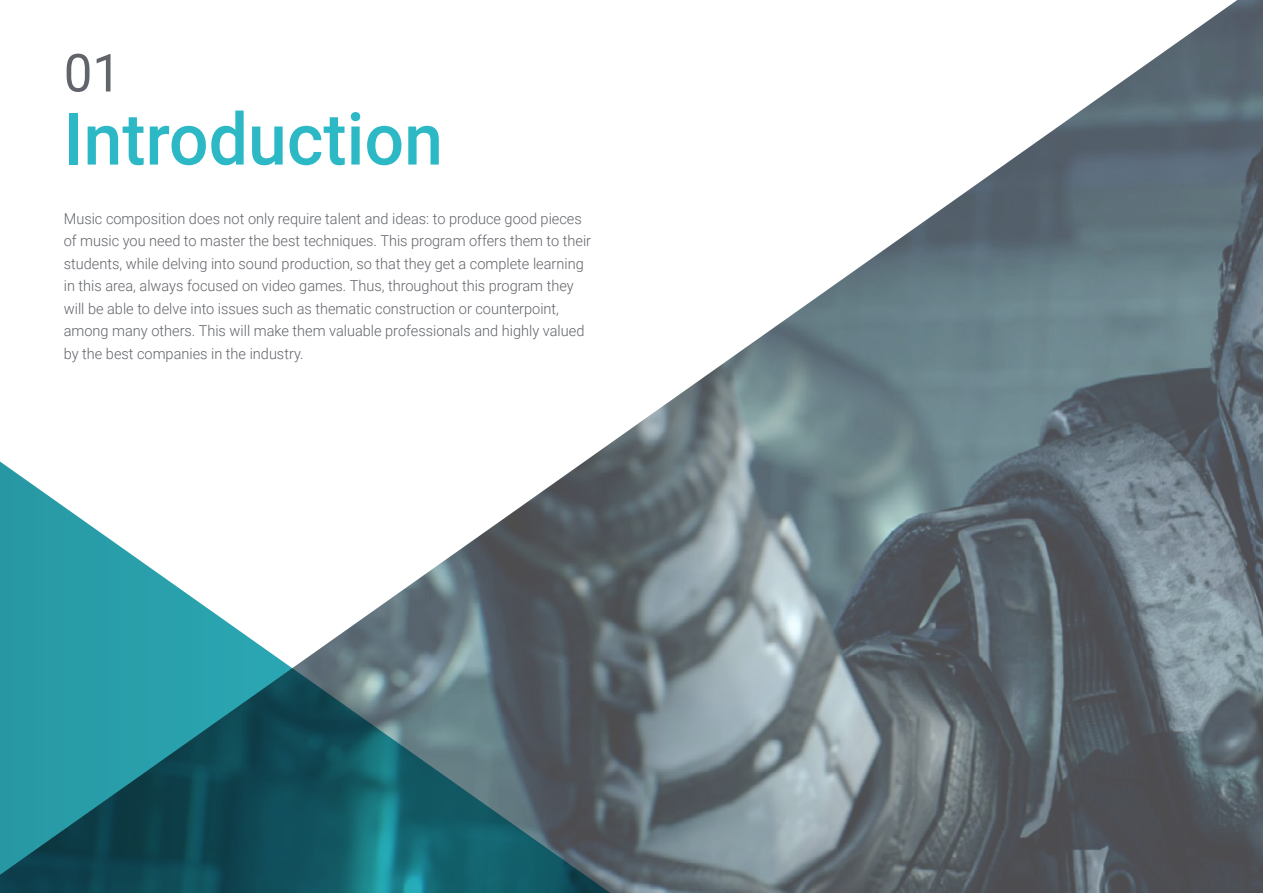
<style>
.page{position:relative;width:1263px;height:893px;background:#fff}
.page>*{position:absolute;margin:0;border:0;box-sizing:border-box;transform-origin:0 0}
.t1{font:500 72px "Roboto";color:#2db8c5}
.t2{font:52.5px "Roboto";color:#61646a}
.t3{font:300 15px/22.5px "Roboto";color:#61646a}
</style>
<div class="page">
<img style="left:606px;top:0;width:657px;height:893px">
<svg style="left:0;top:446px;width:640px;height:447px"></svg>
<h2 class="t2" style="left:64px;top:36px;width:59px">01</h2>
<h1 class="t1" style="left:64px;top:89px;width:381px">Introduction</h1>
<p class="t3" style="left:64px;top:207px;width:529px">Music composition does not only require talent and ideas: to produce good pieces of music you need to master the best techniques. This program offers them to their students, while delving into sound production, so that they get a complete learning in this area, always focused on video games. Thus, throughout this program they will be able to delve into issues such as thematic construction or counterpoint, among many others. This will make them valuable professionals and highly valued by the best companies in the industry.</p>
</div>
